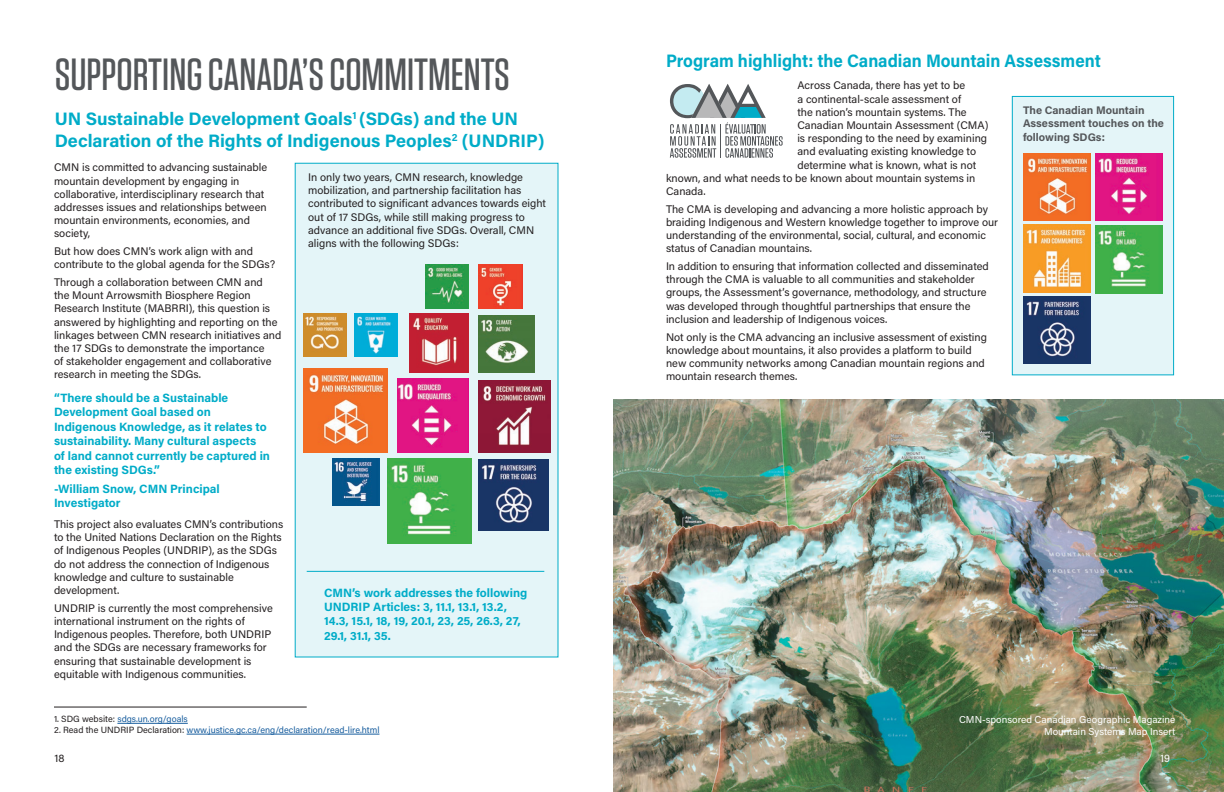
<style>
.page{position:relative;width:1224px;height:792px;background:#fff}
.page>*{position:absolute;margin:0;border:0;box-sizing:border-box;transform-origin:0 0}
.Tungsten_grey{font:500 45px "Tungsten";color:#54575a}
.Title_Acumin_18_pts{font:700 18px/21.6px "Acumin Pro";color:#00acc8}
.Title_Acumin_18_pts-2{font:700 18px "Acumin Pro";color:#00acc8;scale:.94 1}
.Subttitle_Acumin_16{font:700 12px/14.4px "Acumin Pro";color:#00acc8}
.t1{font:11px/13.2px "Acumin Pro";color:#231f20}
.Bold_acumin_grey_14{font:700 11px/13.2px "Acumin Pro";color:#54575a}
.t2{font:11px "Acumin Pro";color:#fff}
.t3{font:10px/12px "Acumin Pro";color:#fff;text-align:right}
.t4{font:9px "Acumin Pro";color:#175d9e}
.s1{color:#231f20}
</style>
<div class="page">
<div style="left:1012px;top:96px;width:162px;height:279px;background:#e4f5f8;border:1px solid #00acc8"></div>
<div style="left:295px;top:163px;width:263px;height:495px;background:#e4f5f8"></div>
<hr style="left:117px;top:723px;width:71px;height:1px;background:#175d9e">
<hr style="left:187px;top:734px;width:192px;height:1px;background:#175d9e">
<hr style="left:54px;top:707px;width:253px;height:1px;background:#231f20">
<hr style="left:307px;top:571px;width:237px;height:1px;background:#00acc8">
<img style="left:614px;top:399px;width:610px;height:393px">
<img style="left:1023px;top:153px;width:67px;height:67px">
<img style="left:1095px;top:153px;width:67px;height:67px">
<img style="left:1023px;top:225px;width:67px;height:67px">
<img style="left:1095px;top:226px;width:67px;height:67px">
<img style="left:1023px;top:297px;width:67px;height:67px">
<svg style="left:670px;top:84px;width:113px;height:74px"></svg>
<hr style="left:720px;top:124px;width:1px;height:33px;background:#54575a">
<img style="left:478px;top:460px;width:71px;height:70px">
<img style="left:303px;top:368px;width:85px;height:85px">
<img style="left:478px;top:380px;width:73px;height:73px">
<img style="left:355px;top:313px;width:43px;height:43px">
<img style="left:478px;top:265px;width:45px;height:43px">
<img style="left:426px;top:265px;width:43px;height:43px">
<img style="left:410px;top:313px;width:59px;height:59px">
<img style="left:387px;top:459px;width:85px;height:85px">
<img style="left:397px;top:378px;width:72px;height:75px">
<img style="left:303px;top:313px;width:43px;height:43px">
<img style="left:333px;top:459px;width:46px;height:46px">
<img style="left:478px;top:316px;width:57px;height:56px">
<p class="Tungsten_grey" style="left:55px;top:51px;width:457px">SUPPORTING CANADA’S COMMITMENTS</p>
<p class="Title_Acumin_18_pts" style="left:55px;top:107px;width:491px">UN Sustainable Development Goals<sup>1</sup> (SDGs) and the UN<br>Declaration of the Rights of Indigenous Peoples<sup>2</sup> (UNDRIP)</p>
<p class="t1" style="left:54px;top:160px;width:215px">CMN is committed to advancing sustainable mountain development by engaging in collaborative, interdisciplinary research that addresses issues and relationships between mountain environments, economies, and society,</p>
<p class="t1" style="left:54px;top:244px;width:223px">But how does CMN’s work align with and contribute to the global agenda for the SDGs?</p>
<p class="t1" style="left:54px;top:275px;width:229px">Through a collaboration between CMN and<br>the Mount Arrowsmith Biosphere Region Research Institute (MABRRI), this question is answered by highlighting and reporting on the linkages between CMN research initiatives and the 17 SDGs to demonstrate the importance<br>of stakeholder engagement and collaborative research in meeting the SDGs.</p>
<p class="Subttitle_Acumin_16" style="left:54px;top:390px;width:218px">“There should be a Sustainable<br>Development Goal based on<br>Indigenous Knowledge, as it relates to sustainability. Many cultural aspects of land cannot currently be captured in the existing SDGs.”</p>
<p class="Subttitle_Acumin_16" style="left:54px;top:481px;width:167px">-William Snow, CMN Principal<br>Investigator</p>
<p class="t1" style="left:54px;top:517px;width:231px">This project also evaluates CMN’s contributions to the United Nations Declaration on the Rights of Indigenous Peoples (UNDRIP), as the SDGs do not address the connection of Indigenous knowledge and culture to sustainable development.</p>
<p class="t1" style="left:54px;top:601px;width:220px">UNDRIP is currently the most comprehensive international instrument on the rights of Indigenous peoples. Therefore, both UNDRIP and the SDGs are necessary frameworks for ensuring that sustainable development is equitable with Indigenous communities.</p>
<p class="t1" style="left:308px;top:170px;width:239px">In only two years, CMN research, knowledge mobilization, and partnership facilitation has contributed to significant advances towards eight out of 17 SDGs, while still making progress to advance an additional five SDGs. Overall, CMN aligns with the following SDGs:</p>
<p class="Subttitle_Acumin_16" style="left:324px;top:585px;width:205px">CMN’s work addresses the following<br>UNDRIP Articles: 3, 11.1, 13.1, 13.2,<br>14.3, 15.1, 18, 19, 20.1, 23, 25, 26.3, 27,<br>29.1, 31.1, 35.</p>
<p class="t4" style="left:54px;top:713px;width:135px"><span class="s1">1. SDG website:</span> sdgs.un.org/goals</p>
<p class="t4" style="left:54px;top:724px;width:327px"><span class="s1">2. Read the UNDRIP Declaration:</span> www.justice.gc.ca/eng/declaration/read-lire.html</p>
<p class="t1" style="left:54px;top:751px;width:12px">18</p>
<p class="Title_Acumin_18_pts-2" style="left:666px;top:48px;width:464px">Program highlight: the Canadian Mountain Assessment</p>
<p class="t1" style="left:797px;top:79px;width:169px">Across Canada, there has yet to be</p>
<p class="t1" style="left:797px;top:92px;width:165px">a continental-scale assessment of</p>
<p class="t1" style="left:797px;top:105px;width:171px">the nation’s mountain systems. The</p>
<p class="t1" style="left:797px;top:118px;width:193px">Canadian Mountain Assessment (CMA)</p>
<p class="t1" style="left:797px;top:131px;width:191px">is responding to the need by examining</p>
<p class="t1" style="left:797px;top:145px;width:180px">and evaluating existing knowledge to</p>
<p class="t1" style="left:797px;top:158px;width:180px">determine what is known, what is not</p>
<p class="t1" style="left:666px;top:171px;width:311px">known, and what needs to be known about mountain systems in</p>
<p class="t1" style="left:666px;top:184px;width:41px">Canada.</p>
<p class="t1" style="left:666px;top:202px;width:334px">The CMA is developing and advancing a more holistic approach by braiding Indigenous and Western knowledge together to improve our understanding of the environmental, social, cultural, and economic status of Canadian mountains.</p>
<p class="t1" style="left:666px;top:259px;width:324px">In addition to ensuring that information collected and disseminated through the CMA is valuable to all communities and stakeholder groups, the Assessment’s governance, methodology, and structure was developed through thoughtful partnerships that ensure the inclusion and leadership of Indigenous voices.</p>
<p class="t1" style="left:666px;top:330px;width:323px">Not only is the CMA advancing an inclusive assessment of existing knowledge about mountains, it also provides a platform to build new community networks among Canadian mountain regions and mountain research themes.</p>
<p class="Bold_acumin_grey_14" style="left:1023px;top:103px;width:143px">The Canadian Mountain<br>Assessment touches on the following SDGs:</p>
<p class="t3" style="left:959px;top:713px;width:218px">CMN-sponsored Canadian Geographic Magazine<br>Mountain Systems Map Insert</p>
<p class="t2" style="left:1160px;top:751px;width:11px">19</p>
</div>
